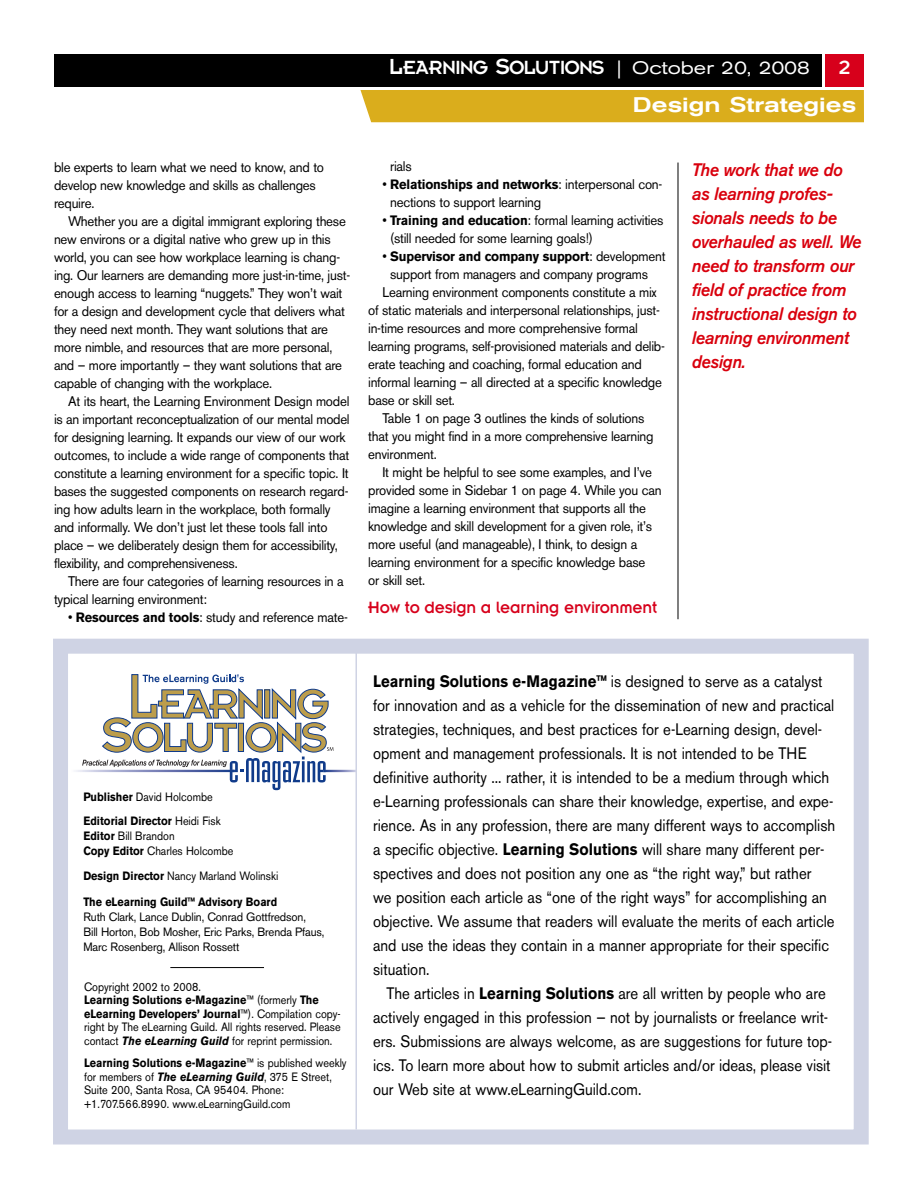
<style>
.page{position:relative;width:918px;height:1188px;background:#fff}
.page>*{position:absolute;margin:0;border:0;box-sizing:border-box;transform-origin:0 0}
.t1{font:21px "Insignia";letter-spacing:-.055em;color:#fff}
.t2{font:500 expanded 21px "Akzidenz Grotesk BE";color:#fff}
.t3{font:italic 500 18px/24px "Akzidenz Grotesk BE";letter-spacing:-.015em;color:#d9000d;scale:.95 1}
.t4{font:18px "Insignia";letter-spacing:-.01em;color:#d7001b;scale:.95 1}
.t5{font:16.5px/24px "Akzidenz Grotesk BE";color:#000;scale:.9 1}
.t6{font:13.8px/18px "Akzidenz Grotesk BE";letter-spacing:-.02em;color:#000;scale:.95 1}
.t7{font:700 13.5px "Akzidenz Grotesk BE";letter-spacing:-.01em;color:#000;scale:.95 1}
.t8{font:12px/13.5px "Akzidenz Grotesk BE";color:#000;scale:.9 1}
.t9{font:700 12px/24px "Akzidenz Grotesk BE";color:#000;scale:.9 1}
.t10{font:12px/15px "Akzidenz Grotesk BE";color:#000;scale:.95 1}
.s1{font-weight:700;font-size:13.5px}
.s2{font-size:24px}
.s3{font-family:"Akzidenz Grotesk BE";font-size:18px}
.s4{font-family:"Akzidenz Grotesk BE";font-stretch:expanded;font-size:18px}
.s5{font-weight:400;font-size:13.8px}
.s6{font-weight:400}
.s7{font-weight:700}
.s8{font-weight:700;font-style:italic}
</style>
<div class="page">
<div style="left:54px;top:54px;width:767px;height:32px;background:#000"></div>
<div style="left:826px;top:54px;width:38px;height:32px;background:#d7001b"></div>
<div style="left:360px;top:90px;width:504px;height:32px;background:#daad1c"></div>
<hr style="left:678px;top:163px;width:1px;height:456px;background:#000">
<div style="left:53px;top:639px;width:816px;height:506px;border:15px solid #cfd3e4"></div>
<hr style="left:170px;top:967px;width:94px;height:1px;background:#000">
<hr style="left:355px;top:644px;width:2px;height:485px;background:#cfd3e4">
<hr style="left:70px;top:770px;width:164px;height:2px;background:#f4f4f9">
<svg style="left:333px;top:770px;width:22px;height:2px"></svg>
<svg style="left:82px;top:674px;width:251px;height:116px"></svg>
<p class="t6" style="left:54px;top:159px;width:286px">ble experts to learn what we need to know, and to develop new knowledge and skills as challenges require.</p>
<p class="t6" style="left:54px;top:213px;width:313px;text-indent:14px">Whether you are a digital immigrant exploring these new environs or a digital native who grew up in this world, you can see how workplace learning is chang&shy;ing. Our learners are demanding more just-in-time, just&shy;enough access to learning “nuggets.” They won’t wait for a design and development cycle that delivers what they need next month. They want solutions that are more nimble, and resources that are more personal, and – more importantly – they want solutions that are capable of changing with the workplace.</p>
<p class="t6" style="left:54px;top:393px;width:313px;text-indent:14px">At its heart, the Learning Environment Design model is an important reconceptualization of our mental model for designing learning. It expands our view of our work outcomes, to include a wide range of components that constitute a learning environment for a specific topic. It bases the suggested components on research regard&shy;ing how adults learn in the workplace, both formally and informally. We don’t just let these tools fall into place – we deliberately design them for accessibility, flexibility, and comprehensiveness.</p>
<p class="t6" style="left:54px;top:573px;width:307px;text-indent:14px">There are four categories of learning resources in a typical learning environment:</p>
<p class="t6" style="left:68px;top:609px;width:296px">• <span class="s1">Resources and tools</span>: study and reference mate-</p>
<h1 class="t1" style="left:389px;top:60px;width:423px"><span class="s2">L</span>EARNING <span class="s2">S</span>OLUTIONS <span class="s3">|</span> <span class="s4">October 20, 2008</span></h1>
<h1 class="t1" style="left:839px;top:61px;width:13px">2</h1>
<h1 class="t2" style="left:633px;top:97px;width:225px">Design Strategies</h1>
<p class="t6" style="left:390px;top:159px;width:24px">rials</p>
<p class="t7" style="left:382px;top:179px;width:296px"><span class="s5">•</span> Relationships and networks<span class="s5">: interpersonal con-</span></p>
<p class="t6" style="left:390px;top:195px;width:161px">nections to support learning</p>
<p class="t6" style="left:390px;top:213px;width:289px;text-indent:-8px">• <span class="s1">Training and education</span>: formal learning activities (still needed for some learning goals!)</p>
<p class="t7" style="left:382px;top:251px;width:300px"><span class="s5">•</span> Supervisor and company support<span class="s5">: development</span></p>
<p class="t6" style="left:390px;top:267px;width:273px">support from managers and company programs</p>
<p class="t6" style="left:382px;top:285px;width:290px">Learning environment components constitute a mix</p>
<p class="t6" style="left:368px;top:303px;width:309px">of static materials and interpersonal relationships, just-</p>
<p class="t6" style="left:368px;top:321px;width:285px">in-time resources and more comprehensive formal</p>
<p class="t6" style="left:368px;top:339px;width:314px">learning programs, self-provisioned materials and delib-</p>
<p class="t6" style="left:368px;top:357px;width:290px">erate teaching and coaching, formal education and</p>
<p class="t6" style="left:368px;top:375px;width:311px">informal learning – all directed at a specific knowledge</p>
<p class="t6" style="left:368px;top:393px;width:93px">base or skill set.</p>
<p class="t6" style="left:382px;top:411px;width:277px">Table 1 on page 3 outlines the kinds of solutions</p>
<p class="t6" style="left:368px;top:429px;width:302px">that you might find in a more comprehensive learning</p>
<p class="t6" style="left:368px;top:447px;width:74px">environment.</p>
<p class="t6" style="left:382px;top:465px;width:285px">It might be helpful to see some examples, and I’ve</p>
<p class="t6" style="left:368px;top:483px;width:310px">provided some in Sidebar 1 on page 4. While you can</p>
<p class="t6" style="left:368px;top:501px;width:294px">imagine a learning environment that supports all the</p>
<p class="t6" style="left:368px;top:519px;width:301px">knowledge and skill development for a given role, it’s</p>
<p class="t6" style="left:368px;top:537px;width:285px">more useful (and manageable), I think, to design a</p>
<p class="t6" style="left:368px;top:555px;width:293px">learning environment for a specific knowledge base</p>
<p class="t6" style="left:368px;top:573px;width:61px">or skill set.</p>
<h2 class="t4" style="left:368px;top:602px;width:306px">How to design a learning environment</h2>
<h2 class="t3" style="left:692px;top:159px;width:180px">The work that we do as learning profes&shy;sionals needs to be overhauled as well. We need to transform our field of practice from instructional design to learning environment design.</h2>
<p class="t9" style="left:83px;top:785px;width:154px">Publisher <span class="s6">David Holcombe<br></span>Editorial Director <span class="s6">Heidi Fisk</span></p>
<p class="t8" style="left:83px;top:829px;width:168px;line-height:15px"><span class="s7">Editor</span> Bill Brandon<br><span class="s7">Copy Editor</span> Charles Holcombe</p>
<p class="t9" style="left:83px;top:864px;width:218px;line-height:25.5px">Design Director <span class="s6">Nancy Marland Wolinski<br></span>The eLearning Guild™ Advisory Board</p>
<p class="t10" style="left:83px;top:910px;width:255px">Ruth Clark, Lance Dublin, Conrad Gottfredson,<br>Bill Horton, Bob Mosher, Eric Parks, Brenda Pfaus,<br>Marc Rosenberg, Allison Rossett</p>
<p class="t8" style="left:84px;top:981px;width:287px">Copyright 2002 to 2008.<br><span class="s7">Learning Solutions e-Magazine</span>™ (formerly <span class="s7">The eLearning Developers’ Journal</span>™). Compilation copy&shy;right by The eLearning Guild. All rights reserved. Please contact <span class="s8">The eLearning Guild</span> for reprint permission.</p>
<p class="t8" style="left:84px;top:1058px;width:293px"><span class="s7">Learning Solutions e-Magazine</span>™ is published weekly for members of <span class="s8">The eLearning Guild</span>, 375 E Street, Suite 200, Santa Rosa, CA 95404. Phone: +1.707.566.8990. www.eLearningGuild.com</p>
<p class="t5" style="left:373px;top:671px;width:515px"><span class="s7">Learning Solutions e-Magazine™</span> is designed to serve as a catalyst for innovation and as a vehicle for the dissemination of new and practical strategies, techniques, and best practices for e-Learning design, devel&shy;opment and management professionals. It is not intended to be THE definitive authority ... rather, it is intended to be a medium through which e-Learning professionals can share their knowledge, expertise, and expe&shy;rience. As in any profession, there are many different ways to accomplish a specific objective. <span class="s7">Learning Solutions</span> will share many different per&shy;spectives and does not position any one as “the right way,” but rather<br>we position each article as “one of the right ways” for accomplishing an objective. We assume that readers will evaluate the merits of each article and use the ideas they contain in a manner appropriate for their specific situation.</p>
<p class="t5" style="left:373px;top:983px;width:512px;text-indent:13px">The articles in <span class="s7">Learning Solutions</span> are all written by people who are actively engaged in this profession — not by journalists or freelance writ&shy;ers. Submissions are always welcome, as are suggestions for future top&shy;ics. To learn more about how to submit articles and/or ideas, please visit our Web site at www.eLearningGuild.com.</p>
</div>
